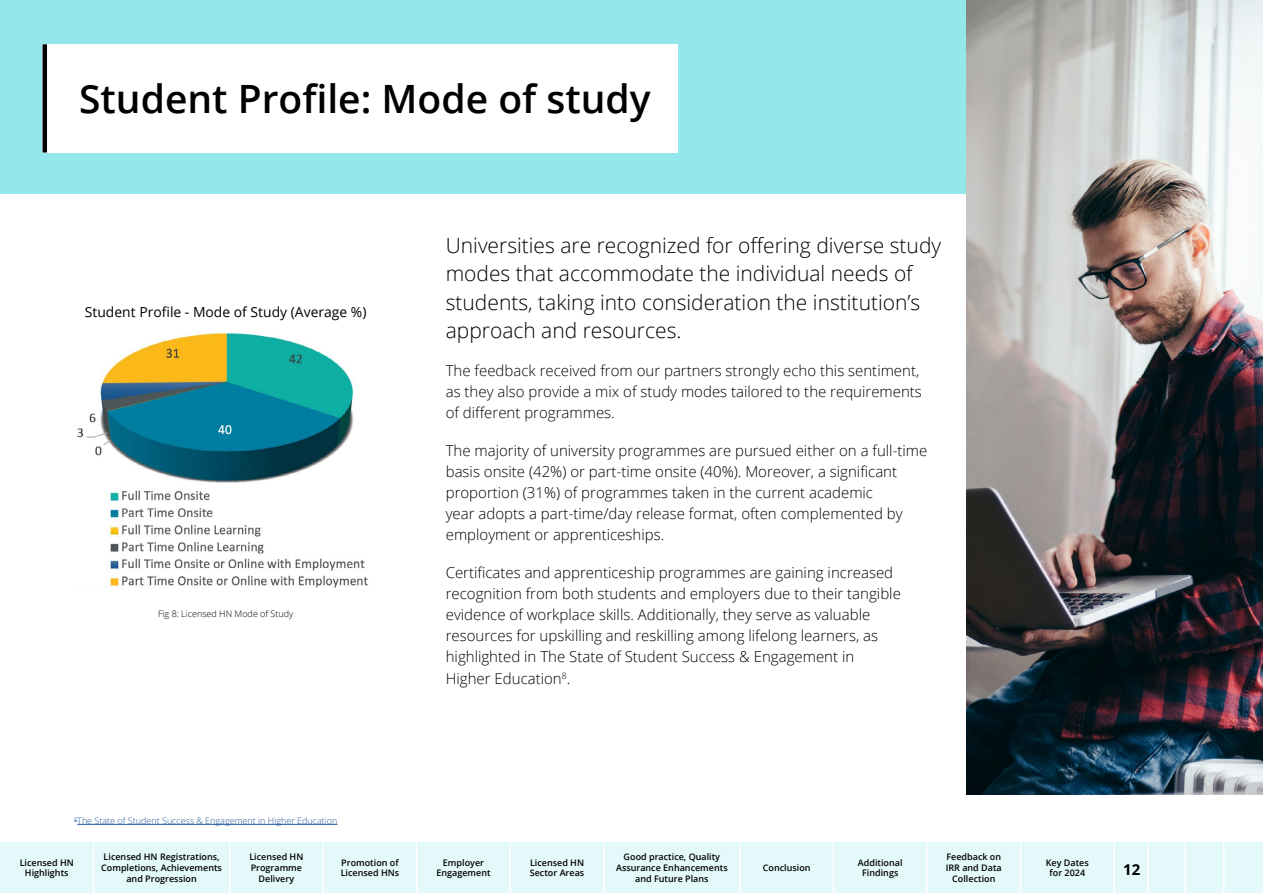
<style>
.page{position:relative;width:1263px;height:893px;background:#fff}
.page>*{position:absolute;margin:0;border:0;box-sizing:border-box;transform-origin:0 0}
.Bhead{font:600 39px "Open Sans";color:#000}
.Hero_Paragraph{font:300 21px/28.5px "Open Sans";color:#000}
.Body_Text{font:300 15px/21px "Open Sans";color:#000}
.t1{font:700 15px "Open Sans";color:#000}
.t2{font:13.95px "Open Sans";color:#000}
.t3{font:600 9px/10.8px "Open Sans";color:#000;text-align:center}
.t4{font:300 9px "Open Sans";color:#275b9b}
.asterix_text{font:300 9px "Open Sans";color:#000}
</style>
<div class="page">
<div style="left:0;top:842px;width:1263px;height:51px;background:#e4f9fa"></div>
<hr style="left:93px;top:842px;width:1px;height:51px;background:#fff">
<hr style="left:229px;top:842px;width:1px;height:51px;background:#fff">
<hr style="left:322px;top:842px;width:2px;height:51px;background:#fff">
<hr style="left:416px;top:842px;width:1px;height:51px;background:#fff">
<hr style="left:509px;top:842px;width:2px;height:51px;background:#fff">
<hr style="left:603px;top:842px;width:2px;height:51px;background:#fff">
<hr style="left:739px;top:842px;width:2px;height:51px;background:#fff">
<hr style="left:833px;top:842px;width:1px;height:51px;background:#fff">
<hr style="left:926px;top:842px;width:2px;height:51px;background:#fff">
<hr style="left:1020px;top:842px;width:1px;height:51px;background:#fff">
<hr style="left:1113px;top:842px;width:2px;height:51px;background:#fff">
<hr style="left:1147px;top:842px;width:2px;height:51px;background:#fff">
<hr style="left:1184px;top:842px;width:2px;height:51px;background:#fff">
<hr style="left:1223px;top:842px;width:1px;height:51px;background:#fff">
<div style="left:0;top:0;width:1263px;height:193px;background:#94e7ea"></div>
<div style="left:43px;top:44px;width:635px;height:109px;background:#fff"></div>
<hr style="left:43px;top:44px;width:4px;height:109px;background:#000">
<img style="left:966px;top:0;width:297px;height:794px">
<img style="left:77px;top:333px;width:291px;height:255px">
<hr style="left:77px;top:824px;width:260px;height:1px;background:#275b9b">
<svg style="left:102px;top:439px;width:10px;height:7px"></svg>
<p class="Bhead" style="left:79px;top:72px;width:573px">Student Profile: Mode of study</p>
<p class="t2" style="left:85px;top:302px;width:283px">Student Profile - Mode of Study (Average %)</p>
<p class="asterix_text" style="left:158px;top:608px;width:137px">Fig 8: Licensed HN Mode of Study</p>
<p class="t4" style="left:74px;top:814px;width:265px"><sup>8</sup>The State of Student Success &amp; Engagement in Higher Education</p>
<p class="Hero_Paragraph" style="left:446px;top:230px;width:497px">Universities are recognized for offering diverse study modes that accommodate the individual needs of students, taking into consideration the institution’s approach and resources.</p>
<p class="Body_Text" style="left:446px;top:360px;width:478px">The feedback received from our partners strongly echo this sentiment, as they also provide a mix of study modes tailored to the requirements of different programmes.</p>
<p class="Body_Text" style="left:446px;top:440px;width:483px">The majority of university programmes are pursued either on a full-time basis onsite (42%) or part-time onsite (40%). Moreover, a significant proportion (31%) of programmes taken in the current academic<br>year adopts a part-time/day release format, often complemented by employment or apprenticeships.</p>
<p class="Body_Text" style="left:446px;top:562px;width:457px">Certificates and apprenticeship programmes are gaining increased recognition from both students and employers due to their tangible evidence of workplace skills. Additionally, they serve as valuable resources for upskilling and reskilling among lifelong learners, as highlighted in The State of Student Success &amp; Engagement in Higher Education<sup>8</sup>.</p>
<p class="t3" style="left:20px;top:857px;width:56px">Licensed HN<br>Highlights</p>
<p class="t3" style="left:101px;top:851px;width:122px">Licensed HN Registrations,<br>Completions, Achievements and Progression</p>
<p class="t3" style="left:249px;top:851px;width:56px">Licensed HN<br>Programme<br>Delivery</p>
<p class="t3" style="left:341px;top:857px;width:60px;text-align:left">Promotion of<br>Licensed HNs</p>
<p class="t3" style="left:436px;top:857px;width:56px">Employer<br>Engagement</p>
<p class="t3" style="left:530px;top:857px;width:56px;text-align:left">Licensed HN<br>Sector Areas</p>
<p class="t3" style="left:616px;top:851px;width:113px">Good practice, Quality<br>Assurance Enhancements and Future Plans</p>
<p class="t3" style="left:763px;top:862px;width:49px">Conclusion</p>
<p class="t3" style="left:858px;top:857px;width:46px">Additional<br>Findings</p>
<p class="t3" style="left:946px;top:851px;width:58px">Feedback on<br>IRR and Data<br>Collection</p>
<p class="t3" style="left:1046px;top:857px;width:45px">Key Dates for 2024</p>
<p class="t1" style="left:1123px;top:859px;width:19px">12</p>
</div>
